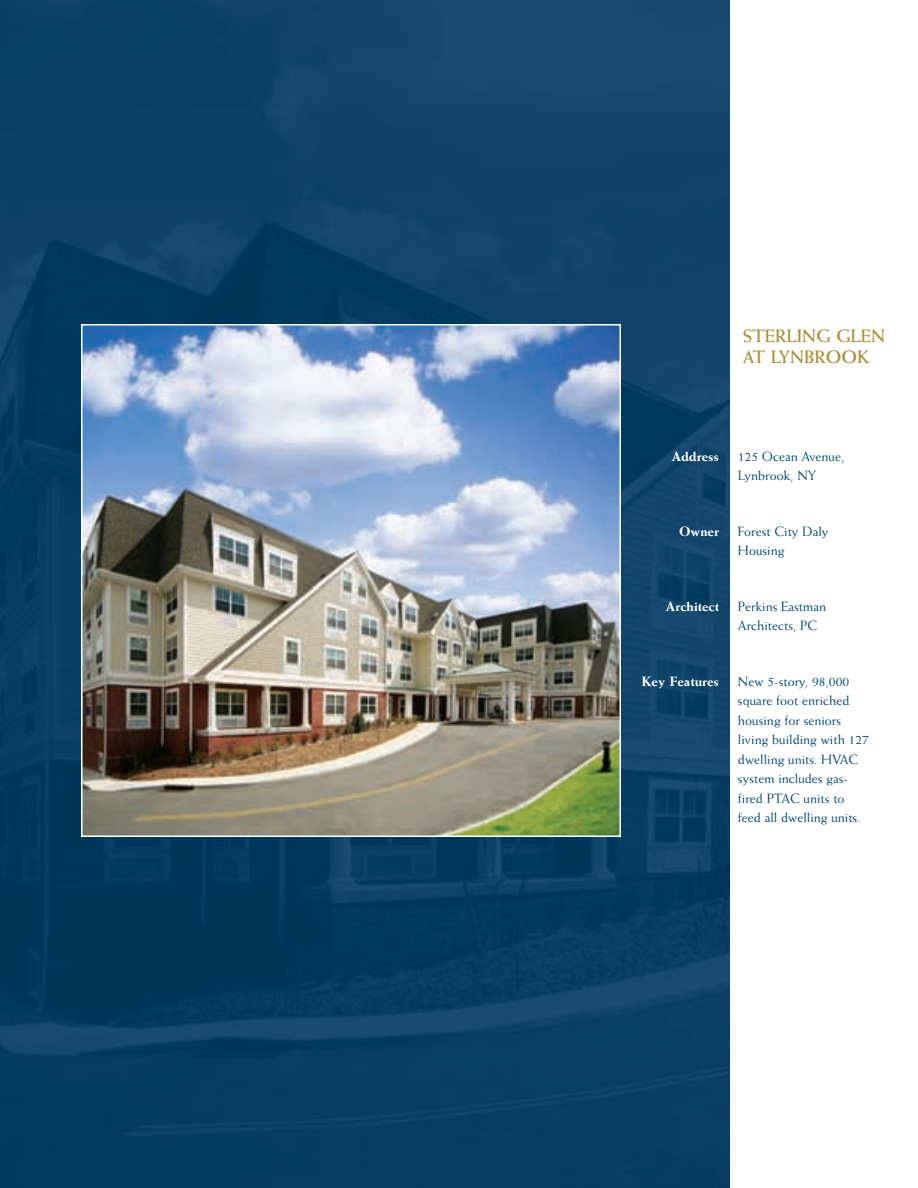
<style>
.page{position:relative;width:918px;height:1188px;background:#fff}
.page>*{position:absolute;margin:0;border:0;box-sizing:border-box;transform-origin:0 0}
.t1{font:700 18px/21.6px "Weiss";color:#ac923c}
.t2{font:13.5px/19.5px "Weiss";color:#00466b}
.t3{font:800 13.5px "Weiss";color:#fff}
</style>
<div class="page">
<img style="left:0;top:0;width:729px;height:1188px">
<img style="left:81px;top:325px;width:539px;height:511px">
<p class="t1" style="left:743px;top:325px;width:144px">STERLING GLEN<br>AT LYNBROOK</p>
<p class="t3" style="left:672px;top:448px;width:49px">Address</p>
<p class="t2" style="left:738px;top:446px;width:108px">125 Ocean Avenue,<br>Lynbrook, NY</p>
<p class="t3" style="left:679px;top:523px;width:41px">Owner</p>
<p class="t2" style="left:738px;top:521px;width:92px">Forest City Daly<br>Housing</p>
<p class="t3" style="left:666px;top:598px;width:55px">Architect</p>
<p class="t2" style="left:738px;top:596px;width:90px">Perkins Eastman<br>Architects, PC</p>
<p class="t3" style="left:642px;top:673px;width:79px">Key Features</p>
<p class="t2" style="left:738px;top:671px;width:132px">New 5-story, 98,000 square foot enriched housing for seniors living building with 127 dwelling units. HVAC system includes gas&shy;fired PTAC units to feed all dwelling units.</p>
</div>
